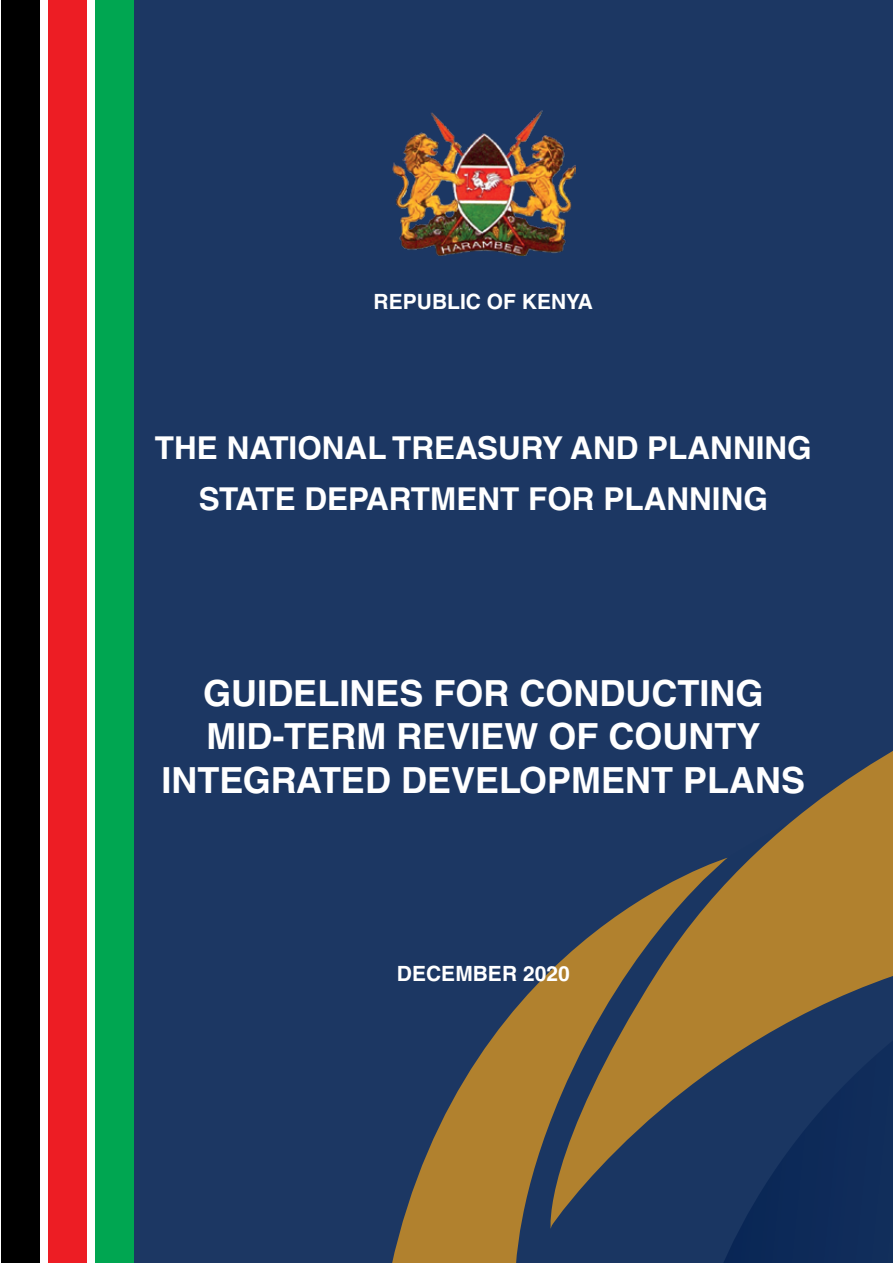
<style>
.page{position:relative;width:893px;height:1263px;background:#fff}
.page>*{position:absolute;margin:0;border:0;box-sizing:border-box;transform-origin:0 0}
.t1{font:700 36px/43.2px "Helvetica LT Std";color:#fff;text-align:center}
.t2{font:700 31.5px/51px "Helvetica LT Std";color:#fff;text-align:center}
.t3{font:700 21px "Helvetica LT Std";color:#fff}
</style>
<div class="page">
<div style="left:134px;top:0;width:759px;height:1263px;background:#1c3763"></div>
<div style="left:728px;top:1229px;width:163px;height:34px;background:#0e2a58"></div>
<svg style="left:392px;top:979px;width:336px;height:284px"></svg>
<svg style="left:542px;top:751px;width:351px;height:478px"></svg>
<svg style="left:551px;top:758px;width:342px;height:468px"></svg>
<div style="left:1px;top:0;width:38px;height:1263px;background:#000"></div>
<div style="left:48px;top:0;width:38px;height:1263px;background:#ed1d24"></div>
<div style="left:95px;top:0;width:39px;height:1263px;background:#00a651"></div>
<img style="left:392px;top:111px;width:183px;height:145px">
<p class="t3" style="left:374px;top:289px;width:221px">REPUBLIC OF KENYA</p>
<p class="t2" style="left:155px;top:422px;width:658px">THE NATIONAL TREASURY AND PLANNING<br>STATE DEPARTMENT FOR PLANNING</p>
<p class="t1" style="left:161px;top:671px;width:645px">GUIDELINES FOR CONDUCTING<br>MID-TERM REVIEW OF COUNTY<br>INTEGRATED DEVELOPMENT PLANS</p>
<p class="t3" style="left:397px;top:961px;width:174px">DECEMBER 2020</p>
</div>
